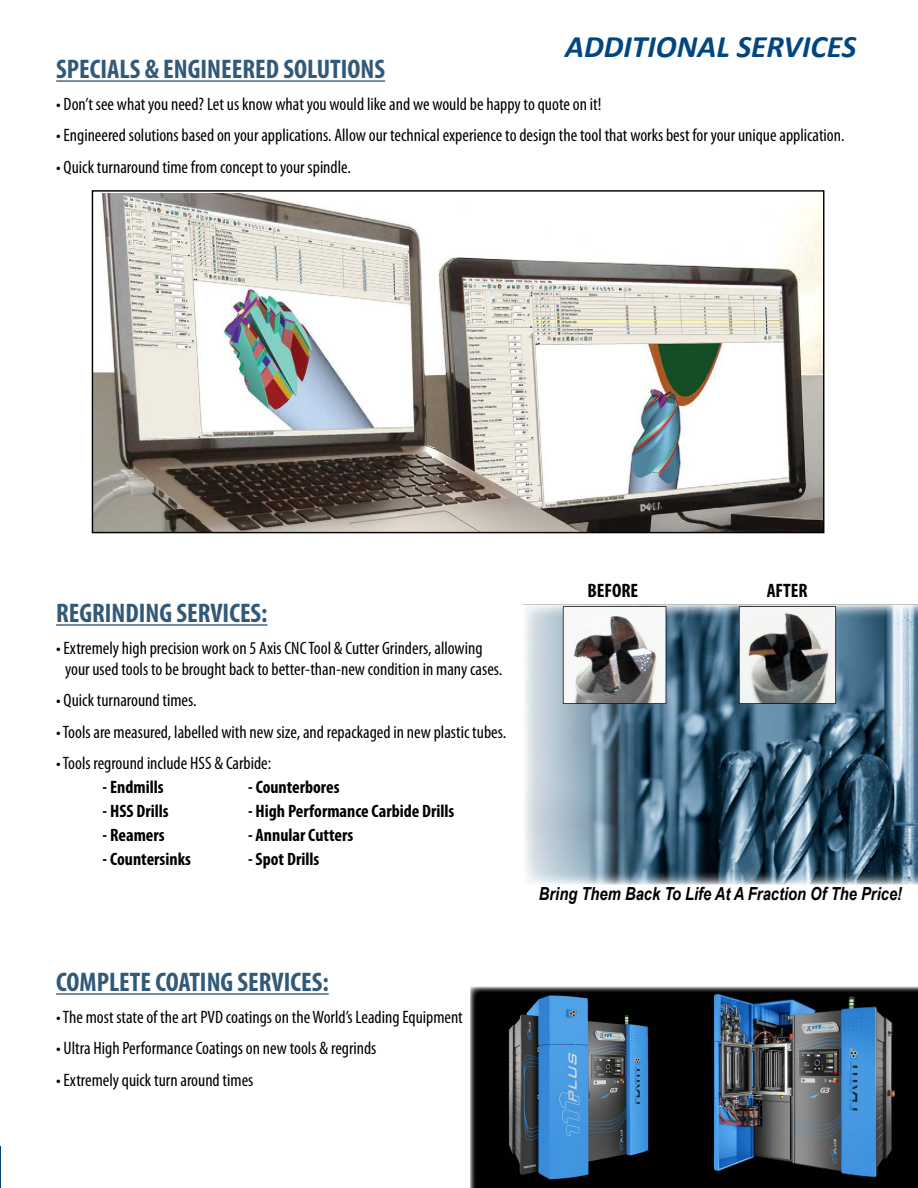
<style>
.page{position:relative;width:918px;height:1188px;background:#fff}
.page>*{position:absolute;margin:0;border:0;box-sizing:border-box;transform-origin:0 0}
.t1{font:italic 700 31.35px "Calibri";color:#004680}
.t2{font:700 condensed 27px "Myriad Pro";color:#335978}
.t3{font:700 condensed 19.5px "Myriad Pro";color:#000}
.t4{font:condensed 18px/21px "Myriad Pro";color:#000}
.t5{font:700 condensed 18px "Myriad Pro";color:#000}
.t6{font:italic 700 18px "Arial Narrow";color:#000}
</style>
<div class="page">
<hr style="left:56px;top:80px;width:329px;height:2px;background:#335978">
<hr style="left:56px;top:624px;width:212px;height:2px;background:#335978">
<hr style="left:56px;top:993px;width:273px;height:2px;background:#335978">
<img style="left:94px;top:193px;width:728px;height:338px">
<img style="left:714px;top:987px;width:204px;height:201px">
<img style="left:470px;top:987px;width:244px;height:201px">
<hr style="left:0;top:1147px;width:1px;height:41px;background:#004680">
<img style="left:525px;top:605px;width:393px;height:279px">
<h1 class="t1" style="left:565px;top:25px;width:293px">ADDITIONAL SERVICES</h1>
<h2 class="t2" style="left:56px;top:53px;width:330px">SPECIALS &amp; ENGINEERED SOLUTIONS</h2>
<p class="t4" style="left:56px;top:93px;width:547px">• Don’t see what you need? Let us know what you would like and we would be happy to quote on it!</p>
<p class="t4" style="left:56px;top:125px;width:790px">• Engineered solutions based on your applications. Allow our technical experience to design the tool that works best for your unique application.</p>
<p class="t4" style="left:56px;top:156px;width:296px">• Quick turnaround time from concept to your spindle.</p>
<h2 class="t2" style="left:56px;top:596px;width:213px">REGRINDING SERVICES:</h2>
<p class="t4" style="left:65px;top:637px;width:439px;text-indent:-9px">• Extremely high precision work on 5 Axis CNC Tool &amp; Cutter Grinders, allowing your used tools to be brought back to better-than-new condition in many cases.</p>
<p class="t4" style="left:56px;top:690px;width:142px">• Quick turnaround times.</p>
<p class="t4" style="left:56px;top:721px;width:452px">• Tools are measured, labelled with new size, and repackaged in new plastic tubes.</p>
<p class="t4" style="left:56px;top:753px;width:217px">• Tools reground include HSS &amp; Carbide:</p>
<p class="t5" style="left:103px;top:776px;width:63px">- Endmills</p>
<p class="t5" style="left:248px;top:776px;width:93px">- Counterbores</p>
<p class="t5" style="left:103px;top:800px;width:68px">- HSS Drills</p>
<p class="t5" style="left:248px;top:800px;width:208px">- High Performance Carbide Drills</p>
<p class="t5" style="left:103px;top:824px;width:63px">- Reamers</p>
<p class="t5" style="left:248px;top:824px;width:107px">- Annular Cutters</p>
<p class="t5" style="left:103px;top:848px;width:90px">- Countersinks</p>
<p class="t5" style="left:248px;top:848px;width:73px">- Spot Drills</p>
<h2 class="t2" style="left:56px;top:965px;width:274px">COMPLETE COATING SERVICES:</h2>
<p class="t4" style="left:56px;top:1006px;width:408px">• The most state of the art PVD coatings on the World’s Leading Equipment</p>
<p class="t4" style="left:56px;top:1038px;width:322px">• Ultra High Performance Coatings on new tools &amp; regrinds</p>
<p class="t4" style="left:56px;top:1069px;width:199px">• Extremely quick turn around times</p>
<p class="t3" style="left:587px;top:579px;width:52px">BEFORE</p>
<p class="t3" style="left:767px;top:579px;width:43px">AFTER</p>
<p class="t6" style="left:539px;top:880px;width:365px">Bring Them Back To Life At A Fraction Of The Price!</p>
</div>
